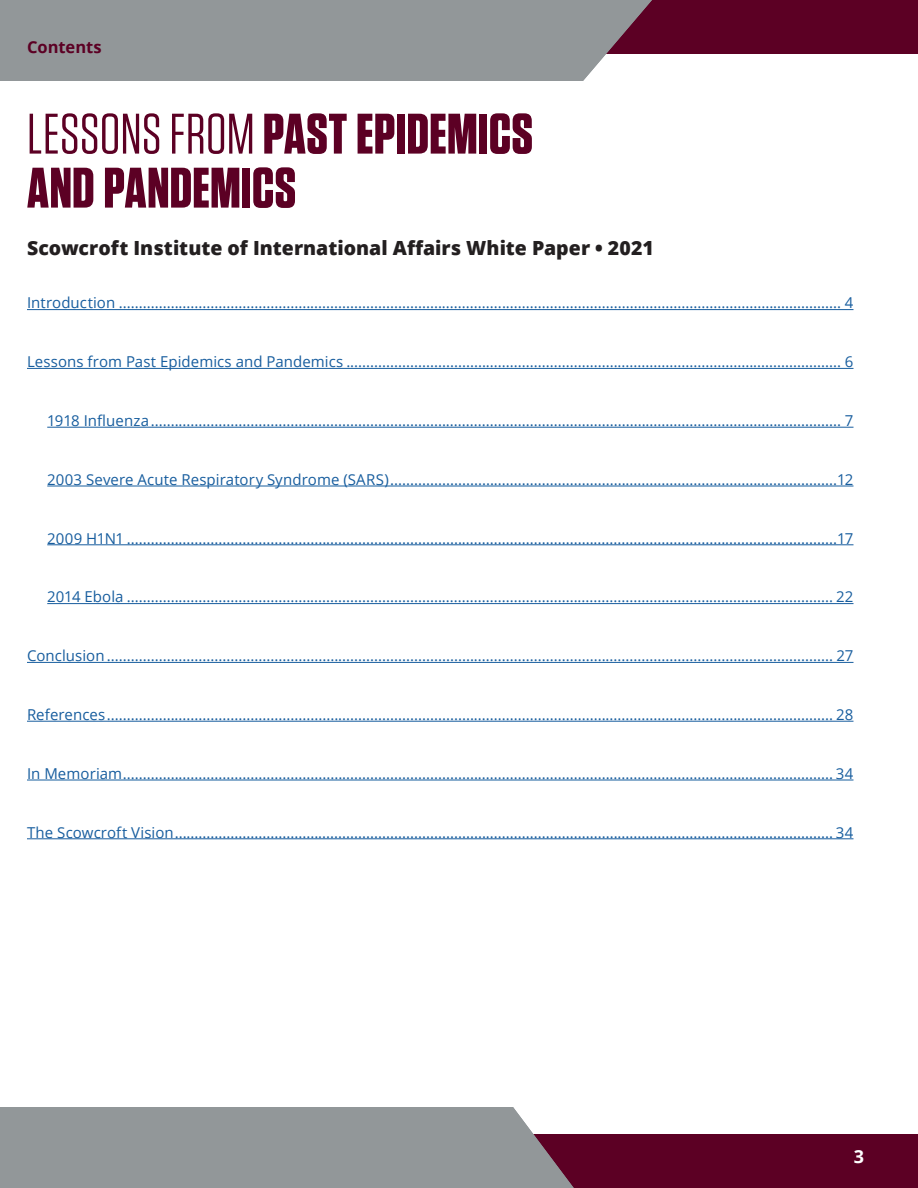
<style>
.page{position:relative;width:918px;height:1188px;background:#fff}
.page>*{position:absolute;margin:0;border:0;box-sizing:border-box;transform-origin:0 0}
.t1{font:700 57px "Tungsten";letter-spacing:.005em;color:#5c0024}
.Body_Text{font:800 19.5px "Open Sans";color:#231f20}
.t2{font:700 18px "Open Sans";color:#fff}
.Body_Text-2{font:700 16.5px "Open Sans";color:#5c0024}
.Body_Text-3{font:15px "Open Sans";letter-spacing:.005em;color:#175d9e}
.Body_Text-4{font:15px "Open Sans";letter-spacing:-.025em;color:#175d9e}
.s1{font-weight:400}
</style>
<div class="page">
<div style="left:0;top:1134px;width:918px;height:54px;background:#5c0024"></div>
<div style="left:0;top:0;width:918px;height:54px;background:#5c0024"></div>
<div style="left:0;top:1107px;width:574px;height:81px;background:#929799"></div>
<div style="left:0;top:0;width:652px;height:81px;background:#929799"></div>
<hr style="left:27px;top:309px;width:827px;height:1px;background:#175d9e">
<hr style="left:27px;top:368px;width:827px;height:1px;background:#175d9e">
<hr style="left:47px;top:427px;width:807px;height:1px;background:#175d9e">
<hr style="left:47px;top:486px;width:807px;height:1px;background:#175d9e">
<hr style="left:47px;top:544px;width:807px;height:1px;background:#175d9e">
<hr style="left:47px;top:603px;width:807px;height:1px;background:#175d9e">
<hr style="left:27px;top:662px;width:827px;height:1px;background:#175d9e">
<hr style="left:27px;top:721px;width:827px;height:1px;background:#175d9e">
<hr style="left:27px;top:780px;width:827px;height:1px;background:#175d9e">
<hr style="left:27px;top:838px;width:827px;height:1px;background:#175d9e">
<p class="Body_Text-2" style="left:27px;top:35px;width:76px">Contents</p>
<p class="t1" style="left:27px;top:103px;width:507px"><span class="s1">LESSONS FROM</span> PAST EPIDEMICS</p>
<p class="t1" style="left:27px;top:157px;width:270px">AND PANDEMICS</p>
<p class="Body_Text" style="left:27px;top:233px;width:629px">Scowcroft Institute of International Affairs White Paper • 2021</p>
<p class="Body_Text-3" style="left:27px;top:293px;width:828px">Introduction ..................................................................................................................................................................................... 4</p>
<p class="Body_Text-3" style="left:27px;top:352px;width:828px">Lessons from Past Epidemics and Pandemics ............................................................................................................................ 6</p>
<p class="Body_Text-3" style="left:47px;top:410px;width:808px">1918 Influenza............................................................................................................................................................................. 7</p>
<p class="Body_Text-3" style="left:47px;top:469px;width:808px">2003 Severe Acute Respiratory Syndrome (SARS)................................................................................................................12</p>
<p class="Body_Text-4" style="left:47px;top:528px;width:808px">2009 H1N1 ..................................................................................................................................................................................17</p>
<p class="Body_Text-3" style="left:47px;top:587px;width:808px">2014 Ebola ................................................................................................................................................................................. 22</p>
<p class="Body_Text-3" style="left:27px;top:646px;width:828px">Conclusion...................................................................................................................................................................................... 27</p>
<p class="Body_Text-3" style="left:27px;top:704px;width:828px">References...................................................................................................................................................................................... 28</p>
<p class="Body_Text-3" style="left:27px;top:763px;width:828px">In Memoriam.................................................................................................................................................................................. 34</p>
<p class="Body_Text-3" style="left:27px;top:822px;width:828px">The Scowcroft Vision..................................................................................................................................................................... 34</p>
<p class="t2" style="left:854px;top:1144px;width:12px">3</p>
</div>
